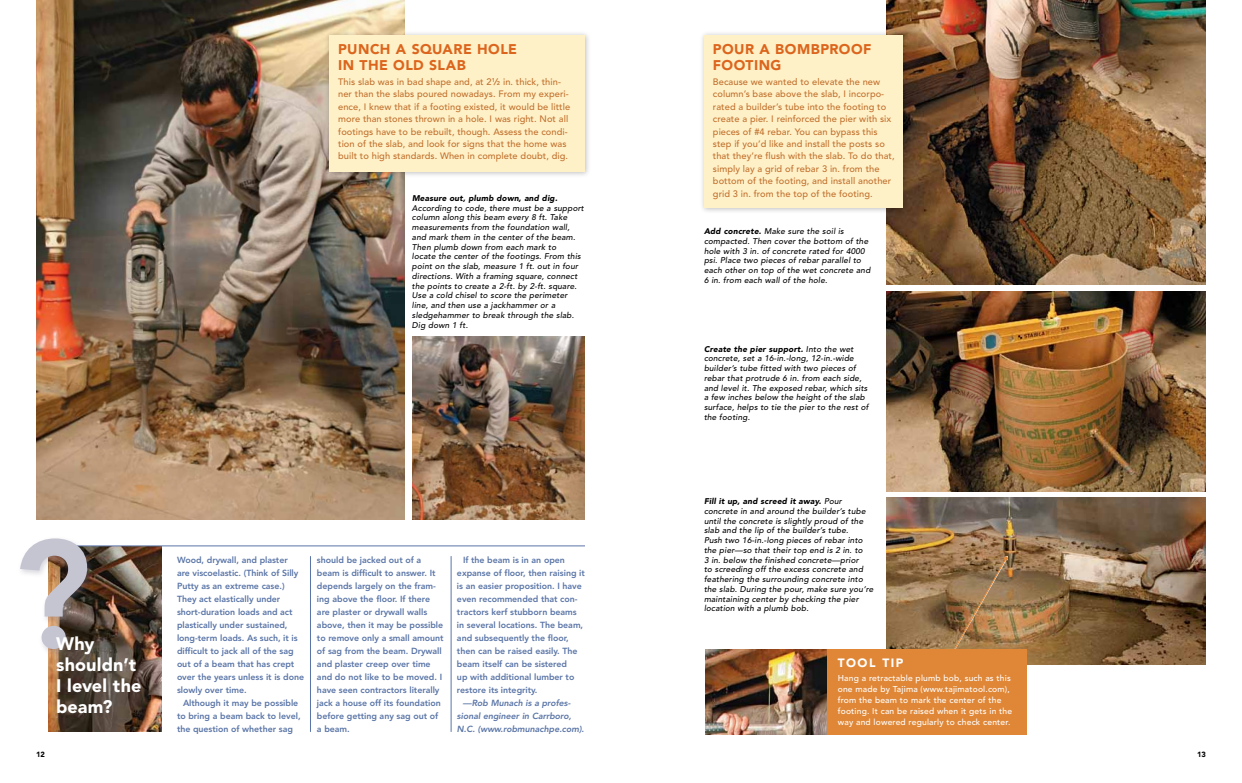
<style>
.page{position:relative;width:1242px;height:783px;background:#fff}
.page>*{position:absolute;margin:0;border:0;box-sizing:border-box;transform-origin:0 0}
.t1{font:800 151.1px "Avenir LT Std";color:#c5c5d2}
.t2{font:900 18px/21px "Avenir LT Std";letter-spacing:.005em;color:#fff}
.t3{font:900 14px/16px "Avenir LT Std";letter-spacing:.035em;color:#dc651d}
.t4{font:900 12px "Avenir LT Std";color:#fff}
.t5{font:500 9.3px/12.4px "Avenir LT Std";letter-spacing:.005em;color:#c1702e}
.t6{font:800 8.8px/13px "Avenir LT Std";letter-spacing:-.005em;color:#5a75a7}
.t7{font:italic 800 8.8px/13px "Avenir LT Std";letter-spacing:-.005em;color:#5a75a7}
.t8{font:500 8.5px/11px "Avenir LT Std";letter-spacing:.02em;color:#fff}
.t9{font:italic 500 8.2px/9.8px "Avenir LT Std";letter-spacing:.02em;color:#000}
.t10{font:italic 900 8.2px "Avenir LT Std";letter-spacing:.02em;color:#000}
.t11{font:900 7.5px "Avenir LT Std";color:#000}
.s1{font-weight:800}
.s2{font-weight:800;font-size:5.6px}
.s3{font-weight:900}
</style>
<div class="page">
<img style="left:36px;top:0;width:368px;height:520px">
<div style="left:324px;top:30px;width:267px;height:148px;background:#000;opacity:.25"></div>
<div style="left:329px;top:35px;width:256px;height:136px;background:#fff1c7"></div>
<img style="left:412px;top:337px;width:173px;height:183px">
<img style="left:48px;top:547px;width:114px;height:185px">
<hr style="left:72px;top:546px;width:513px;height:1px;background:#5a75a7">
<div style="left:17px;top:536px;width:78px;height:122px;background:#85849a;opacity:.33"></div>
<hr style="left:310px;top:556px;width:1px;height:176px;background:#5a75a7">
<hr style="left:451px;top:556px;width:1px;height:176px;background:#5a75a7">
<img style="left:886px;top:0;width:319px;height:285px">
<img style="left:886px;top:292px;width:319px;height:200px">
<img style="left:886px;top:498px;width:319px;height:167px">
<div style="left:699px;top:30px;width:210px;height:184px;background:#000;opacity:.25"></div>
<div style="left:704px;top:35px;width:199px;height:172px;background:#fff1c7"></div>
<img style="left:948px;top:556px;width:60px;height:93px">
<div style="left:705px;top:649px;width:322px;height:86px;background:#e08737"></div>
<img style="left:706px;top:649px;width:120px;height:86px">
<h3 class="t3" style="left:338px;top:41px;width:161px">PUNCH A SQUARE HOLE<br>IN THE OLD SLAB</h3>
<p class="t5" style="left:338px;top:76px;width:234px">This slab was in bad shape and, at 2<sup>1</sup><span class="s1">⁄</span><span class="s2">2</span> in. thick, thin&shy;ner than the slabs poured nowadays. From my experi&shy;ence, I knew that if a footing existed, it would be little more than stones thrown in a hole. I was right. Not all footings have to be rebuilt, though. Assess the condi&shy;tion of the slab, and look for signs that the home was built to high standards. When in complete doubt, dig.</p>
<p class="t10" style="left:412px;top:193px;width:147px">Measure out, plumb down, and dig.</p>
<p class="t9" style="left:412px;top:203px;width:174px">According to code, there must be a support column along this beam every 8 ft. Take measurements from the foundation wall, and mark them in the center of the beam.<br>Then plumb down from each mark to<br>locate the center of the footings. From this point on the slab, measure 1 ft. out in four directions. With a framing square, connect the points to create a 2-ft. by 2-ft. square.<br>Use a cold chisel to score the perimeter line, and then use a jackhammer or a sledgehammer to break through the slab.<br>Dig down 1 ft.</p>
<h1 class="t1" style="left:13px;top:506px;width:80px">?</h1>
<h2 class="t2" style="left:56px;top:633px;width:87px">WHY<br>SHOULDN’T<br>I LEVEL THE<br>BEAM?</h2>
<p class="t6" style="left:177px;top:553px;width:129px">Wood, drywall, and plaster<br>are viscoelastic. (Think of Silly<br>Putty as an extreme case.)<br>They act elastically under short-duration loads and act plastically under sustained, long-term loads. As such, it is difficult to jack all of the sag out of a beam that has crept over the years unless it is done slowly over time.</p>
<p class="t6" style="left:177px;top:696px;width:125px;text-indent:6px">Although it may be possible to bring a beam back to level, the question of whether sag</p>
<p class="t6" style="left:317px;top:553px;width:128px">should be jacked out of a beam is difficult to answer. It depends largely on the fram&shy;ing above the floor. If there are plaster or drywall walls above, then it may be possible to remove only a small amount of sag from the beam. Drywall and plaster creep over time and do not like to be moved. I have seen contractors literally jack a house off its foundation before getting any sag out of a beam.</p>
<p class="t6" style="left:457px;top:553px;width:129px;text-indent:6px">If the beam is in an open expanse of floor, then raising it is an easier proposition. I have even recommended that con&shy;tractors kerf stubborn beams in several locations. The beam, and subsequently the floor, then can be raised easily. The beam itself can be sistered<br>up with additional lumber to restore its integrity.</p>
<p class="t7" style="left:457px;top:696px;width:129px;text-indent:6px">—Rob Munach is a profes&shy;sional engineer in Carrboro,<br>N.C. (www.robmunachpe.com).</p>
<h3 class="t3" style="left:713px;top:41px;width:74px">POUR A BOMBPROOF<br>FOO</h3>
<h3 class="t3" style="left:746px;top:57px;width:37px">TING</h3>
<p class="t5" style="left:713px;top:76px;width:183px">Because we wanted to elevate the new column’s base above the slab, I incorpo&shy;rated a builder’s tube into the footing to create a pier. I reinforced the pier with six pieces of #4 rebar. You can bypass this step if you’d like and install the posts so that they’re flush with the slab. To do that, simply lay a grid of rebar 3 in. from the bottom of the footing, and install another grid 3 in. from the top of the footing.</p>
<p class="t9" style="left:704px;top:227px;width:168px"><span class="s3">Add concrete.</span> Make sure the soil is compacted. Then cover the bottom of the hole with 3 in. of concrete rated for 4000 psi. Place two pieces of rebar parallel to each other on top of the wet concrete and 6 in. from each wall of the hole.</p>
<p class="t9" style="left:704px;top:344px;width:166px"><span class="s3">Create the pier support.</span> Into the wet concrete, set a 16-in.-long, 12-in.-wide builder’s tube fitted with two pieces of rebar that protrude 6 in. from each side, and level it. The exposed rebar, which sits a few inches below the height of the slab surface, helps to tie the pier to the rest of the footing.</p>
<p class="t9" style="left:704px;top:497px;width:171px"><span class="s3">Fill it up, and screed it away.</span> Pour concrete in and around the builder’s tube until the concrete is slightly proud of the slab and the lip of the builder’s tube.<br>Push two 16-in.-long pieces of rebar into the pier—so that their top end is 2 in. to<br>3 in. below the finished concrete—prior<br>to screeding off the excess concrete and feathering the surrounding concrete into the slab. During the pour, make sure you’re maintaining center by checking the pier location with a plumb bob.</p>
<h3 class="t4" style="left:838px;top:656px;width:19px">TOOL</h3>
<h3 class="t4" style="left:882px;top:656px;width:8px">TIP</h3>
<p class="t8" style="left:838px;top:672px;width:176px">Hang a retractable plumb bob, such as this one made by Tajima (www.tajimatool.com), from the beam to mark the center of the footing. It can be raised when it gets in the way and lowered regularly to check center.</p>
<p class="t11" style="left:36px;top:750px;width:10px">12</p>
<p class="t11" style="left:1197px;top:750px;width:10px">13</p>
</div>
